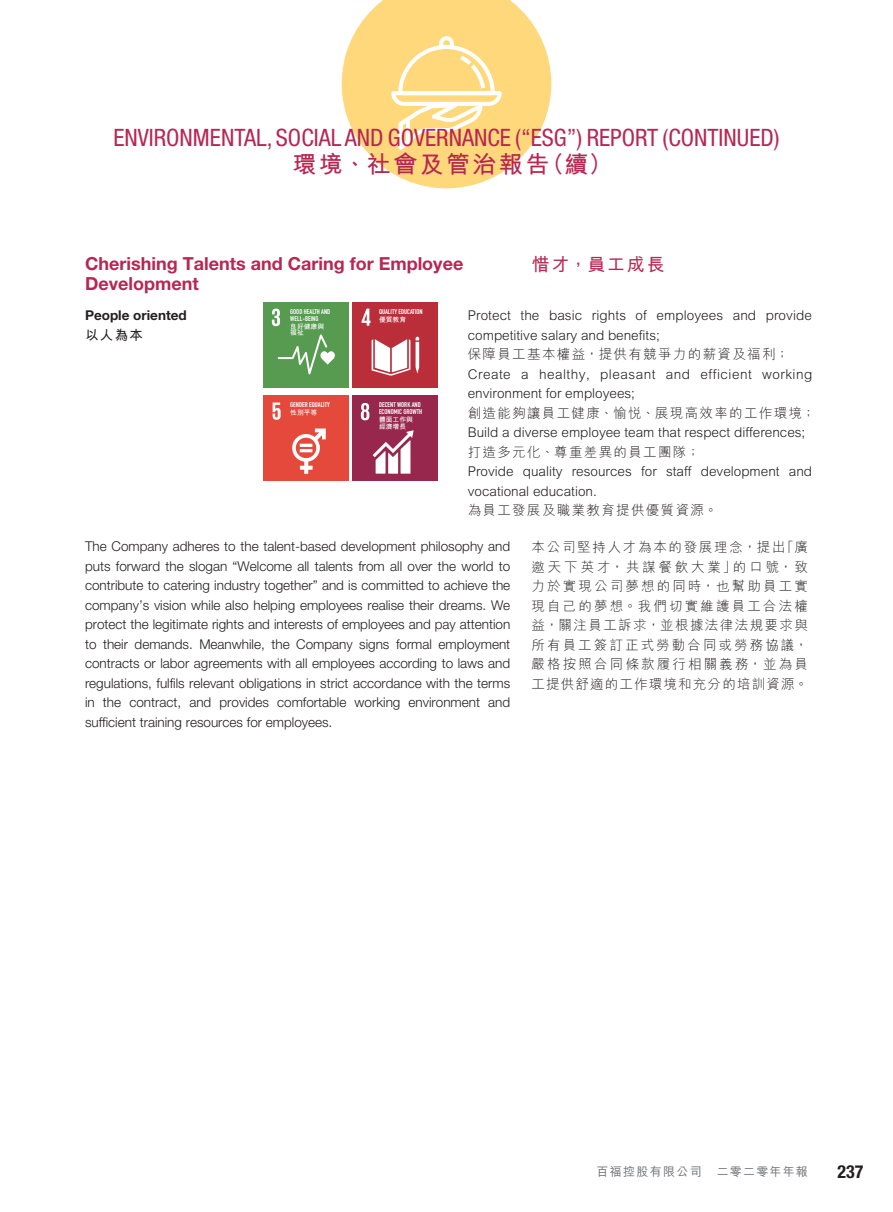
<style>
.page{position:relative;width:893px;height:1212px;background:#fff}
.page>*{position:absolute;margin:0;border:0;box-sizing:border-box;transform-origin:0 0}
.t1{font:condensed 24px "Helvetica Neue LT Std";color:#b62753}
.t2{font:700 24px "M Hei HK";letter-spacing:.1em;color:#b62753}
.t3{font:700 18px/19.5px "Helvetica Neue LT Std";color:#b62753}
.t4{font:700 18px "M Hei HK";letter-spacing:.1em;color:#b62753}
.t5{font:700 condensed 18px "Helvetica Neue LT Std";color:#231f20}
.t6{font:300 13.5px/19.5px "Helvetica Neue LT Std";color:#231f20;text-align:justify}
.t7{font:300 13.5px/19.5px "M Hei HK";letter-spacing:.005em;color:#231f20;text-align:justify}
.t8{font:700 13.5px "Helvetica Neue LT Std";color:#231f20}
.t9{font:700 13.5px "M Hei HK";color:#231f20}
.t10{font:500 12px "M Hei HK";letter-spacing:.11em;color:#6c6d70}
.t11{font:6.75px/6.8px "DIN Engschrift Std";color:#fff;scale:1.05 1}
.t12{font:6.75px/6.8px "M Hei HK Bold E Ten B5 H";color:#fff}
</style>
<div class="page">
<svg style="left:342px;top:0;width:209px;height:188px"></svg>
<div style="left:264px;top:302px;width:85px;height:85px;background:#569b50"></div>
<svg style="left:272px;top:309px;width:8px;height:17px"></svg>
<svg style="left:278px;top:334px;width:57px;height:40px"></svg>
<div style="left:352px;top:302px;width:85px;height:85px;background:#ba2e3a"></div>
<svg style="left:416px;top:337px;width:3px;height:36px"></svg>
<svg style="left:372px;top:339px;width:38px;height:36px"></svg>
<svg style="left:362px;top:309px;width:9px;height:17px"></svg>
<div style="left:264px;top:396px;width:85px;height:85px;background:#e5493b"></div>
<svg style="left:292px;top:428px;width:34px;height:46px"></svg>
<svg style="left:273px;top:402px;width:8px;height:18px"></svg>
<div style="left:352px;top:396px;width:85px;height:85px;background:#97274c"></div>
<svg style="left:373px;top:430px;width:41px;height:44px"></svg>
<svg style="left:361px;top:403px;width:8px;height:17px"></svg>
<h1 class="t1" style="left:113px;top:124px;width:668px">ENVIRONMENTAL, SOCIAL AND GOVERNANCE (“ESG”) REPORT (CONTINUED)</h1>
<h1 class="t2" style="left:293px;top:147px;width:321px">環境、社會及管治報告（續）</h1>
<h2 class="t4" style="left:531px;top:252px;width:135px">惜才，員工成長</h2>
<h2 class="t3" style="left:85px;top:253px;width:380px">Cherishing Talents and Caring for Employee<br>Development</h2>
<p class="t8" style="left:85px;top:307px;width:103px">People oriented</p>
<p class="t9" style="left:85px;top:325px;width:60px">以人為本</p>
<p class="t11" style="left:290px;top:308px;width:40px">GOOD HEALTH AND<br>WELL-BEING</p>
<p class="t12" style="left:290px;top:322px;width:36px">良好健康與福祉</p>
<p class="t11" style="left:379px;top:308px;width:43px">QUALITY EDUCATION</p>
<p class="t12" style="left:379px;top:315px;width:29px">優質教育</p>
<p class="t7" style="left:468px;top:305px;width:349px;text-align:left">Protect the basic rights of employees and provide competitive salary and benefits;<br>保障員工基本權益，提供有競爭力的薪資及福利；Create a healthy, pleasant and efficient working environment for employees;<br>創造能夠讓員工健康、愉悅、展現高效率的工作環境；Build a diverse employee team that respect differences;打造多元化、尊重差異的員工團隊；<br>Provide quality resources for staff development and vocational education.<br>為員工發展及職業教育提供優質資源。</p>
<p class="t6" style="left:85px;top:536px;width:427px">The Company adheres to the talent-based development philosophy and puts forward the slogan “Welcome all talents from all over the world to contribute to catering industry together” and is committed to achieve the company’s vision while also helping employees realise their dreams. We protect the legitimate rights and interests of employees and pay attention to their demands. Meanwhile, the Company signs formal employment contracts or labor agreements with all employees according to laws and regulations, fulfils relevant obligations in strict accordance with the terms in the contract, and provides comfortable working environment and sufficient training resources for employees.</p>
<p class="t11" style="left:290px;top:402px;width:39px">GENDER EQUALITY</p>
<p class="t12" style="left:290px;top:409px;width:29px">性別平等</p>
<p class="t11" style="left:379px;top:402px;width:43px">DECENT WORK AND<br>ECONOMIC GROWTH</p>
<p class="t12" style="left:379px;top:416px;width:36px">體面工作與經濟增長</p>
<p class="t7" style="left:531px;top:537px;width:278px">本公司堅持人才為本的發展理念，提出「廣邀天下英才，共謀餐飲大業」的口號，致力於實現公司夢想的同時，也幫助員工實現自己的夢想。我們切實維護員工合法權益，關注員工訴求，並根據法律法規要求與所有員工簽訂正式勞動合同或勞務協議，嚴格按照合同條款履行相關義務，並為員工提供舒適的工作環境和充分的培訓資源。</p>
<p class="t10" style="left:597px;top:1163px;width:213px">百福控股有限公司 二零二零年年報</p>
<h2 class="t5" style="left:837px;top:1160px;width:27px">237</h2>
</div>
